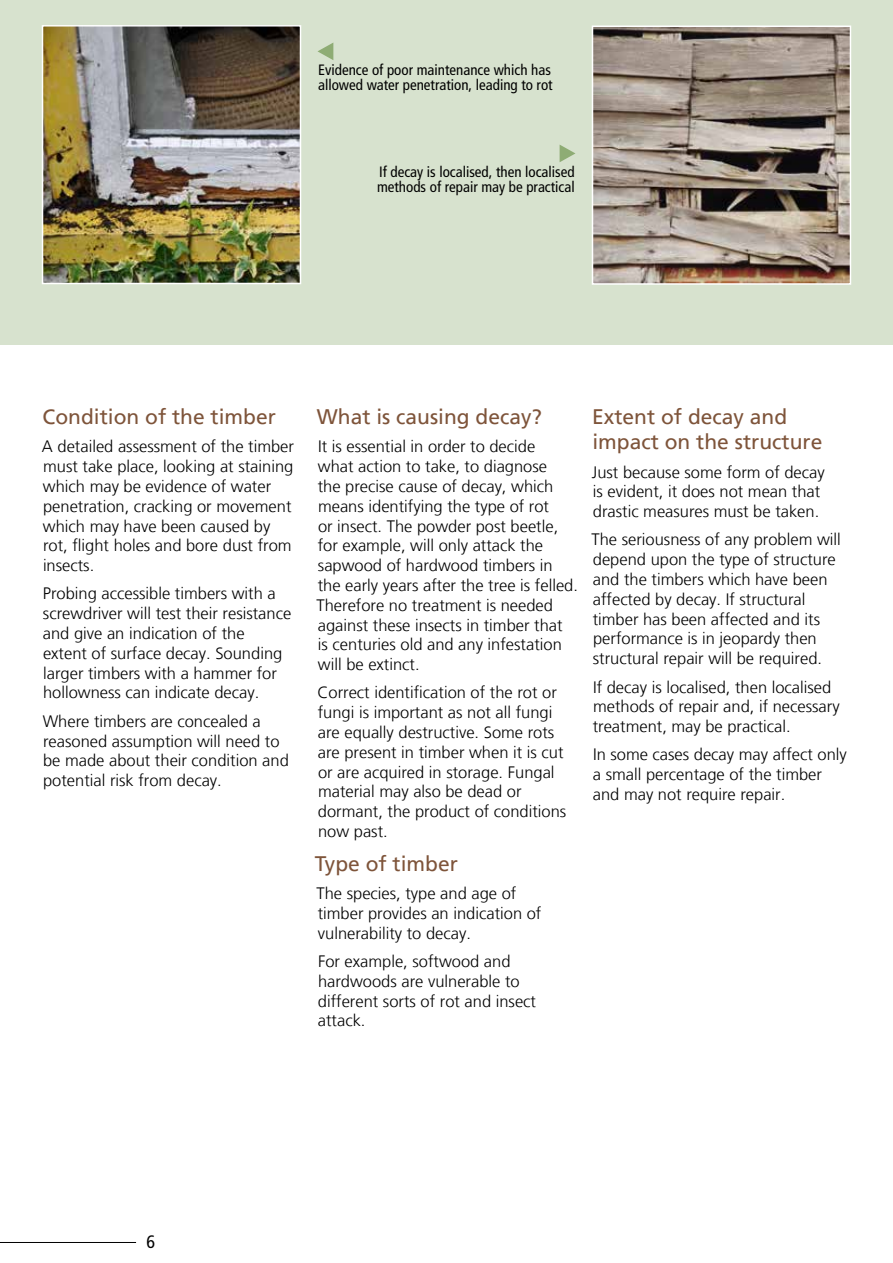
<style>
.page{position:relative;width:893px;height:1263px;background:#fff}
.page>*{position:absolute;margin:0;border:0;box-sizing:border-box;transform-origin:0 0}
.t1{font:21px/25.2px "Frutiger LT";color:#7e543a}
.t2{font:condensed 18px "Frutiger LT";color:#000}
.t3{font:300 16.5px/19.8px "Frutiger LT";color:#000}
.t4{font:condensed 15px/15px "Frutiger LT";color:#000}
</style>
<div class="page">
<hr style="left:0;top:1242px;width:136px;height:1px;background:#000">
<div style="left:0;top:0;width:893px;height:344px;background:#d7e2ce"></div>
<img style="left:45px;top:28px;width:253px;height:253px">
<div style="left:42px;top:25px;width:259px;height:259px;border:2px solid #fff"></div>
<svg style="left:317px;top:43px;width:16px;height:17px"></svg>
<svg style="left:560px;top:145px;width:15px;height:17px"></svg>
<img style="left:595px;top:29px;width:253px;height:253px">
<div style="left:592px;top:26px;width:259px;height:259px;border:2px solid #fff"></div>
<p class="t4" style="left:318px;top:63px;width:236px">Evidence of poor maintenance which has allowed water penetration, leading to rot</p>
<p class="t4" style="left:377px;top:165px;width:199px">If decay is localised, then localised methods of repair may be practical</p>
<p class="t1" style="left:43px;top:404px;width:235px">Condition of the timber</p>
<p class="t3" style="left:42px;top:437px;width:254px">A detailed assessment of the timber must take place, looking at staining which may be evidence of water penetration, cracking or movement which may have been caused by rot, flight holes and bore dust from insects.</p>
<p class="t3" style="left:43px;top:584px;width:250px">Probing accessible timbers with a screwdriver will test their resistance and give an indication of the extent of surface decay. Sounding larger timbers with a hammer for hollowness can indicate decay.</p>
<p class="t3" style="left:43px;top:711px;width:248px">Where timbers are concealed a reasoned assumption will need to be made about their condition and potential risk from decay.</p>
<p class="t1" style="left:317px;top:404px;width:227px">What is causing decay?</p>
<p class="t3" style="left:316px;top:437px;width:263px">It is essential in order to decide<br>what action to take, to diagnose<br>the precise cause of decay, which means identifying the type of rot<br>or insect. The powder post beetle, for example, will only attack the sapwood of hardwood timbers in the early years after the tree is felled.<br>Therefore no treatment is needed against these insects in timber that<br>is centuries old and any infestation will be extinct.</p>
<p class="t3" style="left:318px;top:683px;width:250px">Correct identification of the rot or fungi is important as not all fungi are equally destructive. Some rots are present in timber when it is cut or are acquired in storage. Fungal material may also be dead or dormant, the product of conditions now past.</p>
<p class="t1" style="left:315px;top:851px;width:145px">Type of timber</p>
<p class="t3" style="left:316px;top:884px;width:226px">The species, type and age of timber provides an indication of vulnerability to decay.</p>
<p class="t3" style="left:318px;top:951px;width:220px">For example, softwood and hardwoods are vulnerable to different sorts of rot and insect attack.</p>
<p class="t1" style="left:592px;top:404px;width:232px">Extent of decay and impact on the structure</p>
<p class="t3" style="left:592px;top:462px;width:234px">Just because some form of decay is evident, it does not mean that drastic measures must be taken.</p>
<p class="t3" style="left:591px;top:530px;width:251px">The seriousness of any problem will depend upon the type of structure and the timbers which have been affected by decay. If structural timber has been affected and its performance is in jeopardy then structural repair will be required.</p>
<p class="t3" style="left:593px;top:677px;width:248px">If decay is localised, then localised methods of repair and, if necessary treatment, may be practical.</p>
<p class="t3" style="left:593px;top:745px;width:256px">In some cases decay may affect only a small percentage of the timber and may not require repair.</p>
<p class="t2" style="left:146px;top:1232px;width:10px">6</p>
</div>
